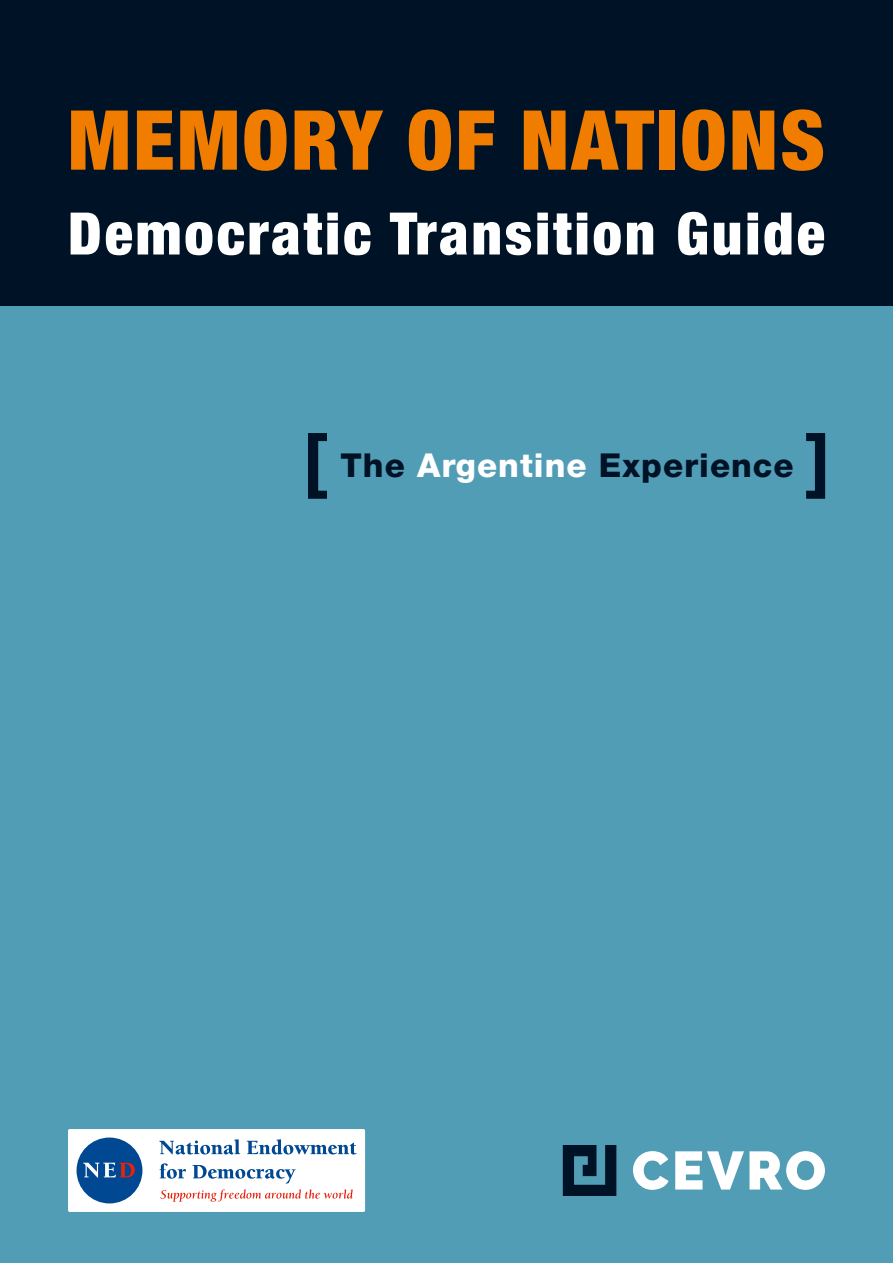
<style>
.page{position:relative;width:893px;height:1263px;background:#fff}
.page>*{position:absolute;margin:0;border:0;box-sizing:border-box;transform-origin:0 0}
.t1{font:900 condensed 82.8px "Helvetica Neue LT Pro";letter-spacing:.03em;color:#f17d00}
.t2{font:900 condensed 58.65px "Helvetica Neue LT Pro";letter-spacing:.05em;color:#fff}
.t3{font:800 33px "Helvetica Neue LT Pro";letter-spacing:.03em;color:#001225}
.s1{font-weight:700;font-size:72px}
.s2{color:#fff}
</style>
<div class="page">
<div style="left:0;top:306px;width:893px;height:957px;background:#529db6"></div>
<div style="left:0;top:0;width:893px;height:306px;background:#001225"></div>
<svg style="left:633px;top:1151px;width:36px;height:39px"></svg>
<svg style="left:675px;top:1151px;width:150px;height:39px"></svg>
<svg style="left:563px;top:1145px;width:53px;height:51px"></svg>
<div style="left:68px;top:1129px;width:297px;height:83px;background:#fff;border-radius:2px"></div>
<div style="left:77px;top:1137px;width:65px;height:66px;background:#004992;border-radius:50%"></div>
<svg style="left:83px;top:1163px;width:52px;height:14px"></svg>
<svg style="left:159px;top:1139px;width:81px;height:15px"></svg>
<svg style="left:247px;top:1139px;width:110px;height:15px"></svg>
<svg style="left:160px;top:1163px;width:26px;height:16px"></svg>
<svg style="left:193px;top:1165px;width:103px;height:18px"></svg>
<svg style="left:160px;top:1189px;width:193px;height:13px"></svg>
<h1 class="t1" style="left:68px;top:91px;width:758px">MEMORY OF NATIONS</h1>
<p class="t2" style="left:68px;top:199px;width:758px">Democratic Transition Guide</p>
<p class="t3" style="left:303px;top:445px;width:528px"><span class="s1">[</span> The <span class="s2">Argentine</span> Experience <span class="s1">]</span></p>
</div>
